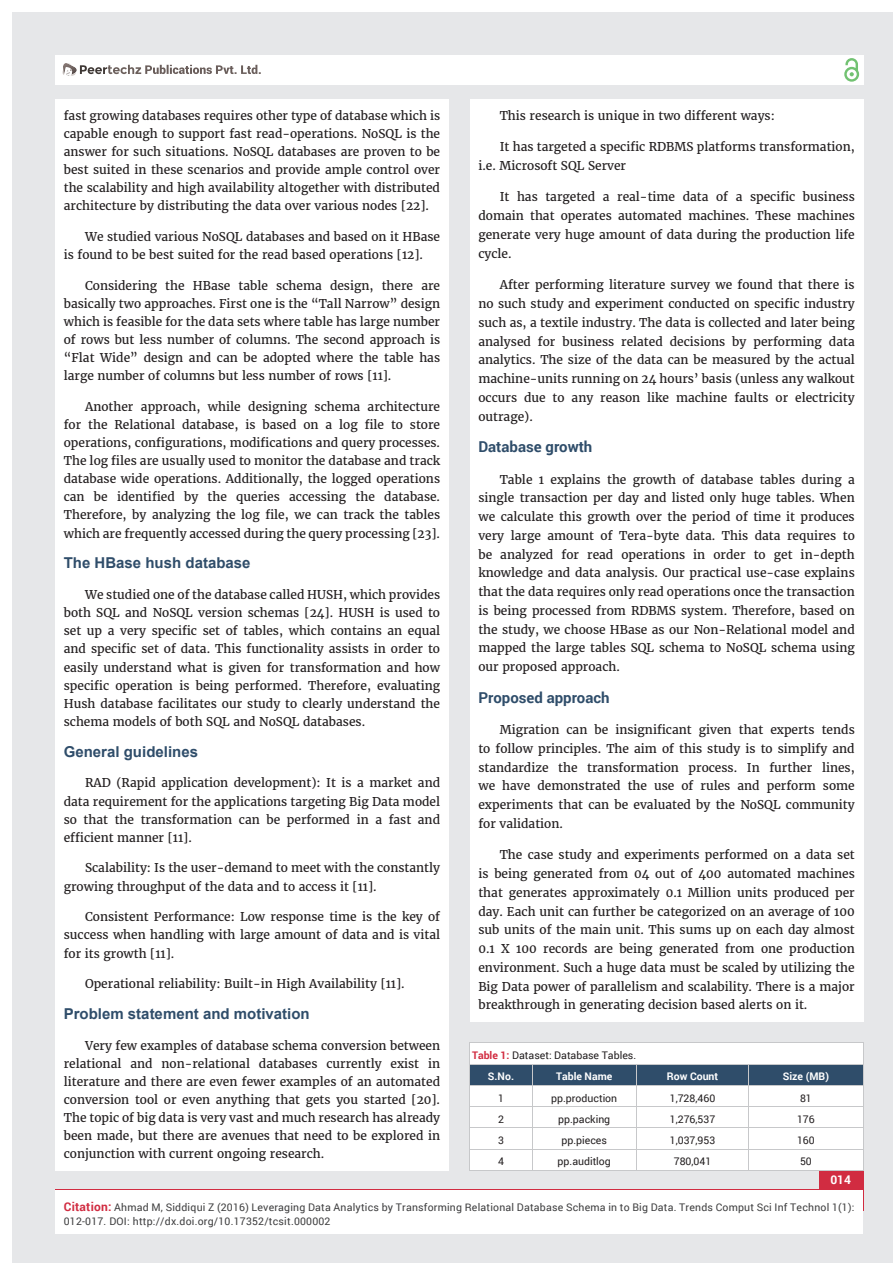
<style>
.page{position:relative;width:893px;height:1263px;background:#fff}
.page>*{position:absolute;margin:0;border:0;box-sizing:border-box;transform-origin:0 0}
.t1{font:700 15px "Arial";color:#2f4d6a}
.t2{font:700 15px "Roboto";color:#2f4d6a}
.t3{font:12px/18px "Merriweather";color:#231f20;text-align:justify}
.t4{font:700 12px "Roboto";color:#fff}
.t5{font:10.5px/13.5px "Roboto";letter-spacing:.02em;color:#3e3e3f}
.t6{font:10.5px/21.3px "Roboto";color:#231f20}
.t7{font:700 10.5px "Roboto";color:#fff}
.s1{font-weight:700;color:#d12c41}
.s2{font-weight:700;color:#fff}
.s3{font-weight:700;font-size:12px;color:#d12c41}
</style>
<div class="page">
<div style="left:13px;top:13px;width:880px;height:1250px;background:#e6e7e9"></div>
<div style="left:55px;top:55px;width:808px;height:29px;background:#fff"></div>
<div style="left:844px;top:67px;width:15px;height:15px;border:2px solid #72c272;border-radius:50%"></div>
<svg style="left:844px;top:58px;width:15px;height:18px"></svg>
<hr style="left:55px;top:1189px;width:808px;height:2px;background:#d12c41">
<div style="left:819px;top:1168px;width:44px;height:43px;background:#d12c41"></div>
<div style="left:55px;top:1190px;width:808px;height:43px;background:#fff"></div>
<svg style="left:62px;top:63px;width:199px;height:13px"></svg>
<div style="left:55px;top:99px;width:394px;height:1072px;background:#fff"></div>
<div style="left:470px;top:99px;width:393px;height:923px;background:#fff"></div>
<svg style="left:470px;top:1043px;width:393px;height:127px;background:#dce0e5"></svg>
<hr style="left:470px;top:1170px;width:393px;height:1px;background:#c7c8ca">
<p class="t3" style="left:64px;top:106px;width:378px">fast growing databases requires other type of database which is capable enough to support fast read-operations. NoSQL is the answer for such situations. NoSQL databases are proven to be best suited in these scenarios and provide ample control over the scalability and high availability altogether with distributed architecture by distributing the data over various nodes [22].</p>
<p class="t3" style="left:64px;top:228px;width:378px;text-indent:21px">We studied various NoSQL databases and based on it HBase is found to be best suited for the read based operations [12].</p>
<p class="t3" style="left:64px;top:277px;width:378px;text-indent:21px">Considering the HBase table schema design, there are basically two approaches. First one is the “Tall Narrow” design which is feasible for the data sets where table has large number of rows but less number of columns. The second approach is “Flat Wide” design and can be adopted where the table has large number of columns but less number of rows [11].</p>
<p class="t3" style="left:64px;top:398px;width:378px;text-indent:21px">Another approach, while designing schema architecture for the Relational database, is based on a log file to store operations, configurations, modifications and query processes.<br>The log files are usually used to monitor the database and track database wide operations. Additionally, the logged operations can be identified by the queries accessing the database.<br>Therefore, by analyzing the log file, we can track the tables which are frequently accessed during the query processing [23].</p>
<p class="t1" style="left:64px;top:555px;width:188px">The HBase hush database</p>
<p class="t3" style="left:64px;top:586px;width:378px;text-indent:21px">We studied one of the database called HUSH, which provides both SQL and NoSQL version schemas [24]. HUSH is used to set up a very specific set of tables, which contains an equal and specific set of data. This functionality assists in order to easily understand what is given for transformation and how specific operation is being performed. Therefore, evaluating Hush database facilitates our study to clearly understand the schema models of both SQL and NoSQL databases.</p>
<p class="t1" style="left:64px;top:743px;width:136px">General guidelines</p>
<p class="t3" style="left:64px;top:774px;width:378px;text-indent:21px">RAD (Rapid application development): It is a market and data requirement for the applications targeting Big Data model so that the transformation can be performed in a fast and efficient manner [11].</p>
<p class="t3" style="left:64px;top:859px;width:378px;text-indent:21px">Scalability: Is the user-demand to meet with the constantly growing throughput of the data and to access it [11].</p>
<p class="t3" style="left:64px;top:908px;width:378px;text-indent:21px">Consistent Performance: Low response time is the key of success when handling with large amount of data and is vital for its growth [11].</p>
<p class="t3" style="left:85px;top:975px;width:321px">Operational reliability: Built-in High Availability [11].</p>
<p class="t1" style="left:64px;top:1006px;width:247px">Problem statement and motivation</p>
<p class="t3" style="left:64px;top:1037px;width:378px;text-indent:21px">Very few examples of database schema conversion between relational and non-relational databases currently exist in literature and there are even fewer examples of an automated conversion tool or even anything that gets you started [20].<br>The topic of big data is very vast and much research has already been made, but there are avenues that need to be explored in conjunction with current ongoing research.</p>
<p class="t3" style="left:500px;top:106px;width:277px">This research is unique in two different ways:</p>
<p class="t3" style="left:478px;top:138px;width:378px;line-height:18.8px;text-indent:21px">It has targeted a specific RDBMS platforms transformation, i.e. Microsoft SQL Server</p>
<p class="t3" style="left:478px;top:188px;width:378px;line-height:18.8px;text-indent:21px">It has targeted a real-time data of a specific business domain that operates automated machines. These machines generate very huge amount of data during the production life cycle.</p>
<p class="t3" style="left:478px;top:276px;width:378px;line-height:18.8px;text-indent:21px">After performing literature survey we found that there is no such study and experiment conducted on specific industry such as, a textile industry. The data is collected and later being analysed for business related decisions by performing data analytics. The size of the data can be measured by the actual machine-units running on 24 hours’ basis (unless any walkout occurs due to any reason like machine faults or electricity outrage).</p>
<p class="t2" style="left:478px;top:436px;width:115px">Database growth</p>
<p class="t3" style="left:478px;top:470px;width:378px;line-height:18.8px;text-indent:21px">Table 1 explains the growth of database tables during a single transaction per day and listed only huge tables. When we calculate this growth over the period of time it produces very large amount of Tera-byte data. This data requires to be analyzed for read operations in order to get in-depth knowledge and data analysis. Our practical use-case explains that the data requires only read operations once the transaction is being processed from RDBMS system. Therefore, based on the study, we choose HBase as our Non-Relational model and mapped the large tables SQL schema to NoSQL schema using our proposed approach.</p>
<p class="t2" style="left:478px;top:687px;width:133px">Proposed approach</p>
<p class="t3" style="left:478px;top:720px;width:378px;line-height:18.8px;text-indent:21px">Migration can be insignificant given that experts tends to follow principles. The aim of this study is to simplify and standardize the transformation process. In further lines, we have demonstrated the use of rules and perform some experiments that can be evaluated by the NoSQL community for validation.</p>
<p class="t3" style="left:478px;top:846px;width:378px;line-height:18.8px;text-indent:21px">The case study and experiments performed on a data set is being generated from 04 out of 400 automated machines that generates approximately 0.1 Million units produced per day. Each unit can further be categorized on an average of 100 sub units of the main unit. This sums up on each day almost 0.1 X 100 records are being generated from one production environment. Such a huge data must be scaled by utilizing the Big Data power of parallelism and scalability. There is a major breakthrough in generating decision based alerts on it.</p>
<p class="t6" style="left:488px;top:1044px;width:150px;text-indent:-16px"><span class="s1">Table 1:</span> Dataset: Database Tables.<br><span class="s2">S.No.</span></p>
<p class="t7" style="left:556px;top:1069px;width:58px">Table Name</p>
<p class="t7" style="left:667px;top:1069px;width:53px">Row Count</p>
<p class="t7" style="left:783px;top:1069px;width:48px">Size (MB)</p>
<p class="t6" style="left:498px;top:1087px;width:7px">1</p>
<p class="t6" style="left:551px;top:1087px;width:67px">pp.production</p>
<p class="t6" style="left:670px;top:1087px;width:47px">1,728,460</p>
<p class="t6" style="left:800px;top:1087px;width:13px">81</p>
<p class="t6" style="left:498px;top:1108px;width:7px">2</p>
<p class="t6" style="left:558px;top:1108px;width:54px">pp.packing</p>
<p class="t6" style="left:670px;top:1108px;width:47px">1,276,537</p>
<p class="t6" style="left:797px;top:1108px;width:19px">176</p>
<p class="t6" style="left:498px;top:1129px;width:7px">3</p>
<p class="t6" style="left:561px;top:1129px;width:47px">pp.pieces</p>
<p class="t6" style="left:670px;top:1129px;width:47px">1,037,953</p>
<p class="t6" style="left:797px;top:1129px;width:19px">160</p>
<p class="t6" style="left:498px;top:1151px;width:7px">4</p>
<p class="t6" style="left:557px;top:1151px;width:55px">pp.auditlog</p>
<p class="t6" style="left:674px;top:1151px;width:39px">780,041</p>
<p class="t6" style="left:800px;top:1151px;width:13px">50</p>
<p class="t4" style="left:830px;top:1172px;width:22px">014</p>
<p class="t5" style="left:64px;top:1200px;width:792px"><span class="s3">Citation:</span> Ahmad M, Siddiqui Z (2016) Leveraging Data Analytics by Transforming Relational Database Schema in to Big Data. Trends Comput Sci Inf Technol 1(1):<br>012-017. DOI: http://dx.doi.org/10.17352/tcsit.000002</p>
</div>
